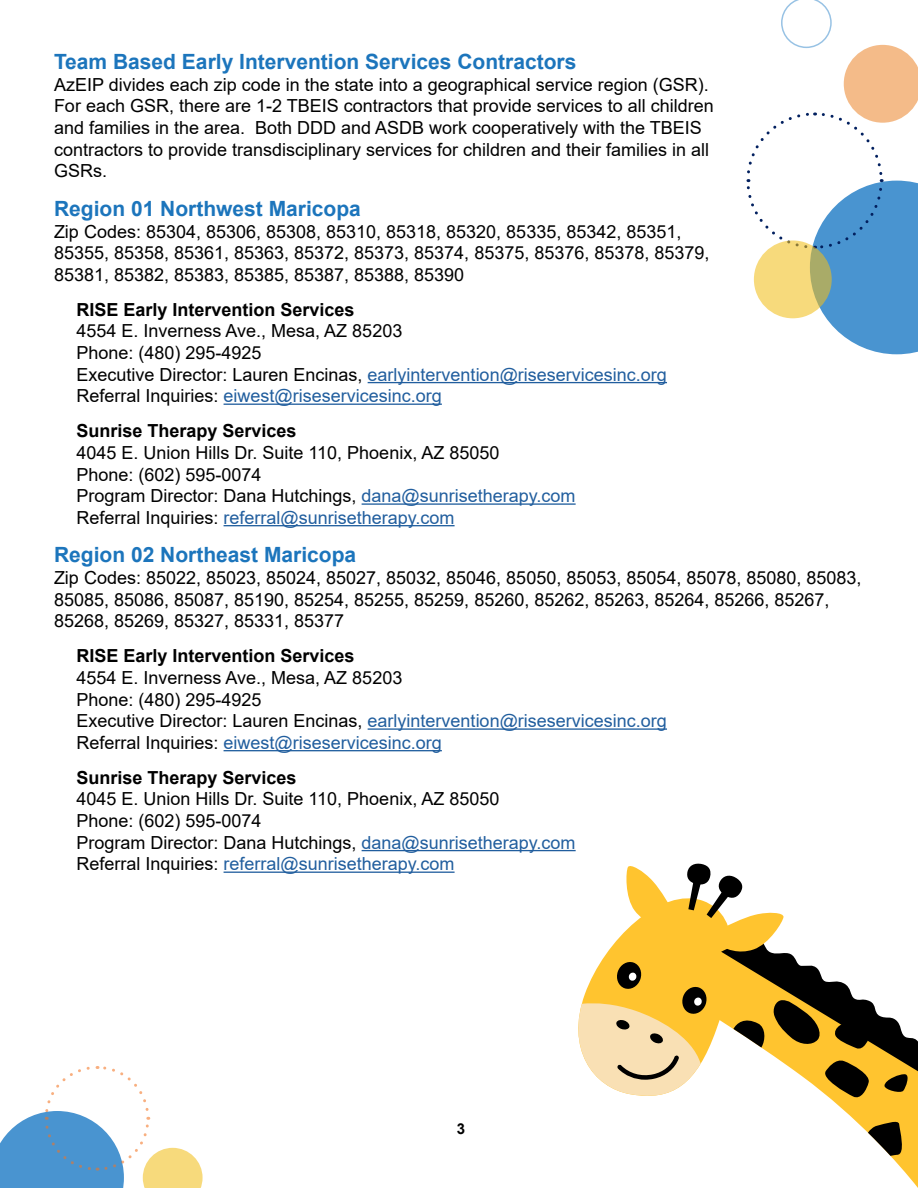
<style>
.page{position:relative;width:918px;height:1188px;background:#fff}
.page>*{position:absolute;margin:0;border:0;box-sizing:border-box;transform-origin:0 0}
.t1{font:700 21px "Arial";color:#1c75bc}
.t2{font:18px/21.6px "Arial";color:#000}
.t3{font:700 18px "Arial";color:#000}
.t4{font:700 15px "Arial";color:#000}
.s1{color:#215e9e}
</style>
<div class="page">
<svg style="left:0;top:1066px;width:203px;height:122px"></svg>
<svg style="left:746px;top:0;width:172px;height:354px"></svg>
<svg style="left:834px;top:1102px;width:84px;height:86px"></svg>
<svg style="left:868px;top:1119px;width:38px;height:37px"></svg>
<svg style="left:578px;top:863px;width:340px;height:239px"></svg>
<hr style="left:368px;top:382px;width:299px;height:1px;background:#215e9e">
<hr style="left:224px;top:404px;width:218px;height:1px;background:#215e9e">
<hr style="left:362px;top:503px;width:214px;height:2px;background:#215e9e">
<hr style="left:224px;top:525px;width:231px;height:1px;background:#215e9e">
<hr style="left:368px;top:728px;width:299px;height:2px;background:#215e9e">
<hr style="left:224px;top:750px;width:218px;height:1px;background:#215e9e">
<hr style="left:362px;top:850px;width:214px;height:1px;background:#215e9e">
<hr style="left:224px;top:872px;width:231px;height:1px;background:#215e9e">
<p class="t1" style="left:54px;top:47px;width:524px">Team Based Early Intervention Services Contractors</p>
<p class="t2" style="left:54px;top:74px;width:661px">AzEIP divides each zip code in the state into a geographical service region (GSR).<br>For each GSR, there are 1-2 TBEIS contractors that provide services to all children and families in the area. Both DDD and ASDB work cooperatively with the TBEIS contractors to provide transdisciplinary services for children and their families in all GSRs.</p>
<p class="t1" style="left:54px;top:194px;width:308px">Region 01 Northwest Maricopa</p>
<p class="t2" style="left:54px;top:220px;width:657px">Zip Codes: 85304, 85306, 85308, 85310, 85318, 85320, 85335, 85342, 85351,<br>85355, 85358, 85361, 85363, 85372, 85373, 85374, 85375, 85376, 85378, 85379,<br>85381, 85382, 85383, 85385, 85387, 85388, 85390</p>
<p class="t3" style="left:76px;top:297px;width:280px">RISE Early Intervention Services</p>
<p class="t2" style="left:76px;top:320px;width:592px">4554 E. Inverness Ave., Mesa, AZ 85203<br>Phone: (480) 295-4925<br>Executive Director: Lauren Encinas, <span class="s1">earlyintervention@riseservicesinc.org </span>Referral Inquiries: <span class="s1">eiwest@riseservicesinc.org</span></p>
<p class="t3" style="left:76px;top:418px;width:222px">Sunrise Therapy Services</p>
<p class="t2" style="left:76px;top:442px;width:501px">4045 E. Union Hills Dr. Suite 110, Phoenix, AZ 85050<br>Phone: (602) 595-0074<br>Program Director: Dana Hutchings, <span class="s1">dana@sunrisetherapy.com </span>Referral Inquiries: <span class="s1">referral@sunrisetherapy.com</span></p>
<p class="t1" style="left:54px;top:540px;width:304px">Region 02 Northeast Maricopa</p>
<p class="t2" style="left:54px;top:567px;width:809px">Zip Codes: 85022, 85023, 85024, 85027, 85032, 85046, 85050, 85053, 85054, 85078, 85080, 85083,<br>85085, 85086, 85087, 85190, 85254, 85255, 85259, 85260, 85262, 85263, 85264, 85266, 85267,<br>85268, 85269, 85327, 85331, 85377</p>
<p class="t3" style="left:76px;top:643px;width:280px">RISE Early Intervention Services</p>
<p class="t2" style="left:76px;top:667px;width:592px">4554 E. Inverness Ave., Mesa, AZ 85203<br>Phone: (480) 295-4925<br>Executive Director: Lauren Encinas, <span class="s1">earlyintervention@riseservicesinc.org </span>Referral Inquiries: <span class="s1">eiwest@riseservicesinc.org</span></p>
<p class="t3" style="left:76px;top:765px;width:222px">Sunrise Therapy Services</p>
<p class="t2" style="left:76px;top:788px;width:501px">4045 E. Union Hills Dr. Suite 110, Phoenix, AZ 85050<br>Phone: (602) 595-0074<br>Program Director: Dana Hutchings, <span class="s1">dana@sunrisetherapy.com </span>Referral Inquiries: <span class="s1">referral@sunrisetherapy.com</span></p>
<p class="t4" style="left:457px;top:1119px;width:10px">3</p>
</div>
